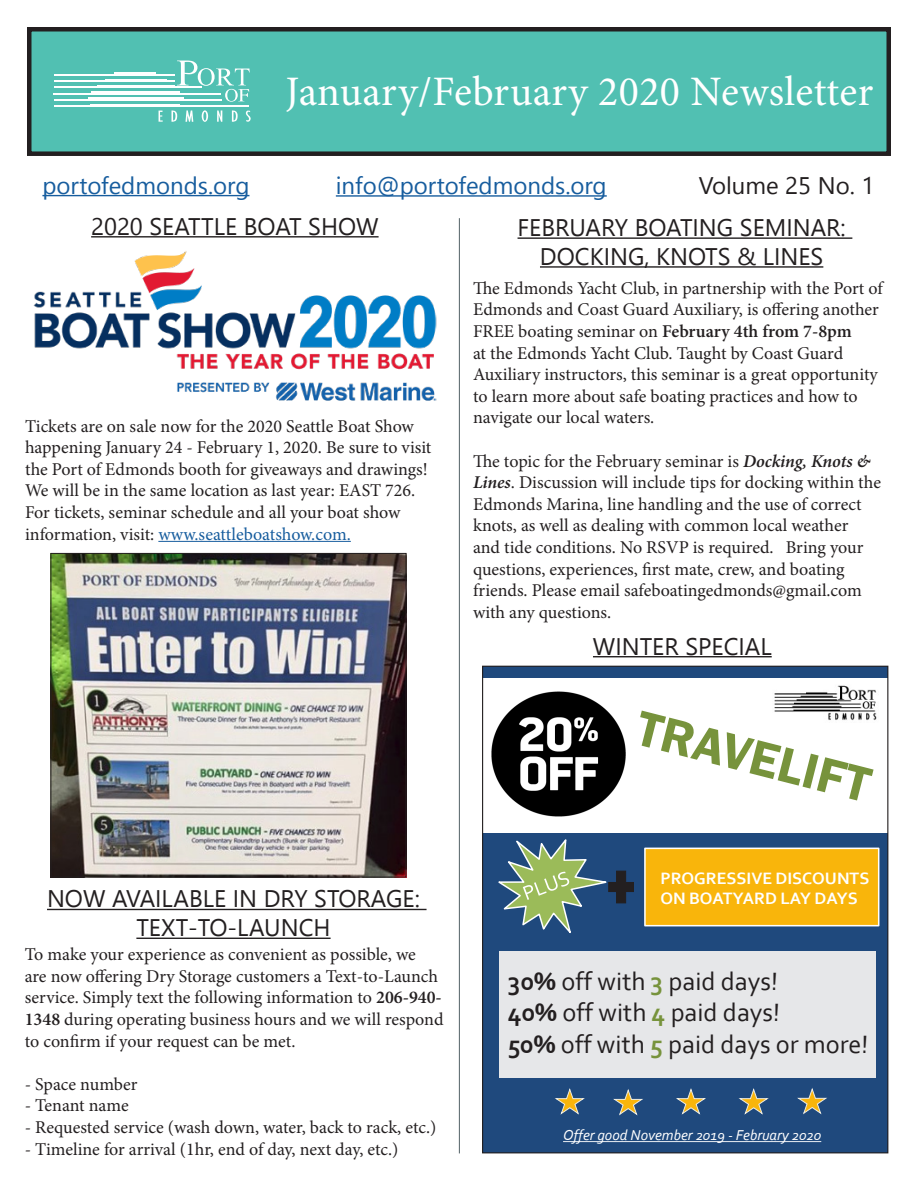
<style>
.page{position:relative;width:918px;height:1188px;background:#fff}
.page>*{position:absolute;margin:0;border:0;box-sizing:border-box;transform-origin:0 0}
.t1{font:42px "Minion Pro";letter-spacing:.01em;color:#fff}
.t2{font:26.25px/31.5px "Corbel";color:#231f20}
.t3{font:24px "Segoe UI Emoji";color:#175d9e}
.t4{font:24px "Segoe UI Emoji";color:#231f20}
.t5{font:18px/21.6px "Minion Pro";color:#231f20}
.t6{font:700 17.25px/20.7px "Corbel";color:#fff}
.t7{font:italic 15px "Corbel";color:#fff}
.s1{color:#175d9e}
.s2{font-weight:600}
.s3{font-weight:600;font-style:italic}
.s4{font-weight:700}
.s5{font-weight:700;color:#77933c}
</style>
<div class="page">
<div style="left:29px;top:29px;width:860px;height:125px;background:#51c0b2"></div>
<div style="left:27px;top:27px;width:864px;height:129px;border:4px solid #231f20"></div>
<hr style="left:54px;top:93px;width:167px;height:1px;background:#fff">
<hr style="left:54px;top:99px;width:167px;height:2px;background:#fff">
<hr style="left:54px;top:105px;width:194px;height:2px;background:#fff">
<hr style="left:115px;top:73px;width:41px;height:1px;background:#fff">
<hr style="left:105px;top:79px;width:61px;height:2px;background:#fff">
<hr style="left:97px;top:85px;width:78px;height:2px;background:#fff">
<hr style="left:91px;top:91px;width:89px;height:2px;background:#fff">
<hr style="left:88px;top:97px;width:95px;height:2px;background:#fff">
<hr style="left:91px;top:104px;width:89px;height:1px;background:#fff">
<hr style="left:54px;top:87px;width:148px;height:1px;background:#fff">
<hr style="left:54px;top:80px;width:120px;height:2px;background:#fff">
<hr style="left:54px;top:74px;width:120px;height:2px;background:#fff">
<svg style="left:177px;top:61px;width:73px;height:41px"></svg>
<svg style="left:159px;top:111px;width:4px;height:11px"></svg>
<svg style="left:185px;top:110px;width:8px;height:12px"></svg>
<svg style="left:171px;top:110px;width:6px;height:12px"></svg>
<svg style="left:232px;top:110px;width:6px;height:12px"></svg>
<svg style="left:202px;top:110px;width:6px;height:12px"></svg>
<svg style="left:217px;top:110px;width:5px;height:12px"></svg>
<svg style="left:245px;top:110px;width:6px;height:12px"></svg>
<hr style="left:336px;top:195px;width:271px;height:2px;background:#175d9e">
<hr style="left:42px;top:195px;width:207px;height:1px;background:#175d9e">
<hr style="left:91px;top:236px;width:288px;height:2px;background:#231f20">
<img style="left:33px;top:251px;width:404px;height:150px">
<hr style="left:158px;top:541px;width:193px;height:1px;background:#175d9e">
<hr style="left:459px;top:218px;width:1px;height:935px;background:#071c23">
<img style="left:52px;top:555px;width:352px;height:321px">
<div style="left:50px;top:553px;width:356px;height:325px;border:1px solid #231f20"></div>
<hr style="left:518px;top:237px;width:334px;height:2px;background:#231f20">
<hr style="left:540px;top:266px;width:283px;height:2px;background:#231f20">
<hr style="left:47px;top:909px;width:380px;height:1px;background:#231f20">
<hr style="left:136px;top:938px;width:195px;height:1px;background:#231f20">
<div style="left:483px;top:666px;width:405px;height:487px;background:#1f497d"></div>
<svg style="left:555px;top:1088px;width:30px;height:27px"></svg>
<div style="left:645px;top:848px;width:234px;height:78px;background:#f9b50b"></div>
<div style="left:644px;top:848px;width:235px;height:78px;border:2px solid #fff"></div>
<svg style="left:563px;top:1141px;width:258px;height:1px"></svg>
<svg style="left:498px;top:839px;width:136px;height:95px"></svg>
<div style="left:499px;top:951px;width:377px;height:127px;background:#e6e7e9"></div>
<svg style="left:614px;top:1089px;width:29px;height:27px"></svg>
<svg style="left:676px;top:1088px;width:30px;height:27px"></svg>
<svg style="left:739px;top:1088px;width:30px;height:27px"></svg>
<svg style="left:798px;top:1088px;width:29px;height:27px"></svg>
<div style="left:483px;top:678px;width:405px;height:154px;background:#fff"></div>
<img style="left:491px;top:691px;width:152px;height:126px">
<svg style="left:640px;top:711px;width:234px;height:89px"></svg>
<img style="left:773px;top:685px;width:104px;height:37px">
<hr style="left:593px;top:656px;width:179px;height:1px;background:#231f20">
<svg style="left:88px;top:625px;width:61px;height:17px"></svg>
<svg style="left:159px;top:625px;width:131px;height:17px"></svg>
<svg style="left:300px;top:625px;width:85px;height:17px"></svg>
<svg style="left:44px;top:194px;width:11px;height:3px"></svg>
<svg style="left:229px;top:194px;width:19px;height:3px"></svg>
<svg style="left:587px;top:195px;width:18px;height:2px"></svg>
<svg style="left:542px;top:266px;width:106px;height:2px"></svg>
<svg style="left:338px;top:195px;width:75px;height:2px"></svg>
<p class="t1" style="left:286px;top:64px;width:589px">January/February 2020 Newsletter</p>
<p class="t3" style="left:57px;top:170px;width:47px">□ ▼□</p>
<p class="t3" style="left:156px;top:170px;width:73px">□■ ▲□</p>
<p class="t3" style="left:414px;top:171px;width:47px">□ ▼□</p>
<p class="t3" style="left:513px;top:171px;width:73px">□■ ▲□</p>
<p class="t4" style="left:712px;top:171px;width:35px">□●◆</p>
<p class="t5" style="left:25px;top:415px;width:408px">Tickets are on sale now for the 2020 Seattle Boat Show happening January 24 - February 1, 2020. Be sure to visit the Port of Edmonds booth for giveaways and drawings!<br>We will be in the same location as last year: EAST 726.<br>For tickets, seminar schedule and all your boat show information, visit: <span class="s1">www.seattleboatshow.com.</span></p>
<p class="t5" style="left:473px;top:277px;width:411px">The Edmonds Yacht Club, in partnership with the Port of Edmonds and Coast Guard Auxiliary, is offering another FREE boating seminar on <span class="s2">February 4th from 7-8pm<br></span>at the Edmonds Yacht Club. Taught by Coast Guard Auxiliary instructors, this seminar is a great opportunity to learn more about safe boating practices and how to navigate our local waters.</p>
<p class="t5" style="left:473px;top:450px;width:410px">The topic for the February seminar is <span class="s3">Docking, Knots &amp; Lines</span>. Discussion will include tips for docking within the Edmonds Marina, line handling and the use of correct knots, as well as dealing with common local weather<br>and tide conditions. No RSVP is required. Bring your questions, experiences, first mate, crew, and boating friends. Please email safeboatingedmonds@gmail.com with any questions.</p>
<p class="t5" style="left:25px;top:944px;width:420px">To make your experience as convenient as possible, we<br>are now offering Dry Storage customers a Text-to-Launch service. Simply text the following information to <span class="s2">206-940- 1348</span> during operating business hours and we will respond to confirm if your request can be met.</p>
<p class="t5" style="left:25px;top:1073px;width:114px">- Space number</p>
<p class="t5" style="left:25px;top:1095px;width:105px">- Tenant name</p>
<p class="t5" style="left:25px;top:1117px;width:413px">- Requested service (wash down, water, back to rack, etc.)</p>
<p class="t5" style="left:25px;top:1138px;width:375px">- Timeline for arrival (1hr, end of day, next day, etc.)</p>
<p class="t6" style="left:660px;top:867px;width:211px">PROGRESSIVE DISCOUNTS<br>ON BOATYARD LAY DAYS</p>
<p class="t2" style="left:508px;top:965px;width:362px"><span class="s4">30%</span> off with <span class="s5">3</span> paid days!<br><span class="s4">40%</span> off with <span class="s5">4</span> paid days!<br><span class="s4">50%</span> off with <span class="s5">5</span> paid days or more!</p>
<p class="t7" style="left:563px;top:1126px;width:260px">Offer good November 2019 - February 2020</p>
</div>
